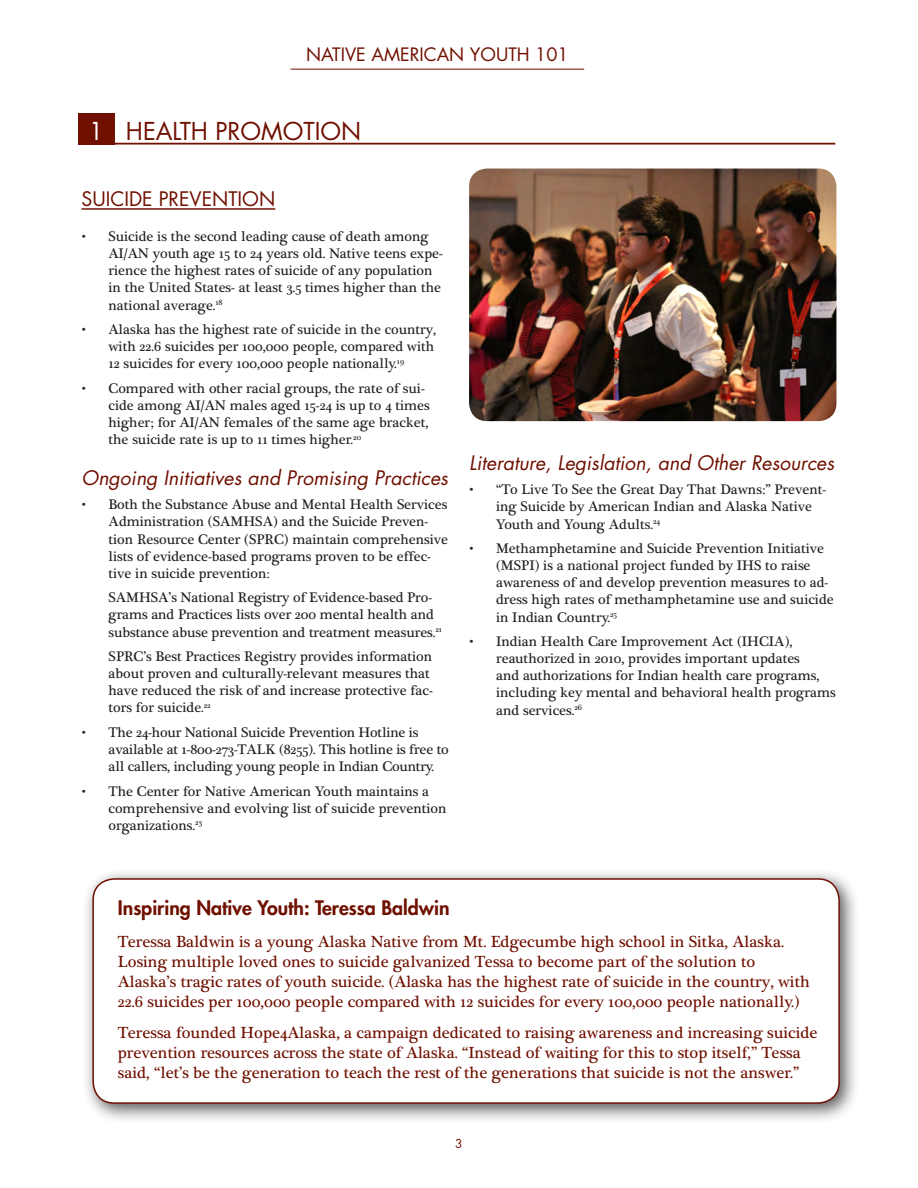
<style>
.page{position:relative;width:918px;height:1188px;background:#fff}
.page>*{position:absolute;margin:0;border:0;box-sizing:border-box;transform-origin:0 0}
.t1{font:24px "Futura";color:#6f1000}
.t2{font:italic 19.5px "Futura";color:#6f1000}
.t3{font:800 19.5px "Futura";color:#6f1000}
.t4{font:19.5px "Futura";color:#6f1000}
.t5{font:18px "Futura";color:#6f1000}
.t6{font:16.5px/19.8px "Plantagenet Cherokee";color:#6f1000}
.t7{font:14.25px/17.1px "Plantagenet Cherokee";color:#231f20}
.t8{font:12px "Futura";color:#6f1000}
.s1{color:#fff}
</style>
<div class="page">
<hr style="left:290px;top:69px;width:294px;height:1px;background:#6f1000">
<div style="left:78px;top:113px;width:37px;height:31px;background:#6f1000"></div>
<hr style="left:111px;top:143px;width:724px;height:2px;background:#6f1000">
<hr style="left:82px;top:208px;width:193px;height:2px;background:#6f1000">
<div style="left:82px;top:868px;width:778px;height:256px;background:#231f20;opacity:.75"></div>
<div style="left:93px;top:879px;width:746px;height:224px;background:#fff;border-radius:21px"></div>
<div style="left:92px;top:878px;width:748px;height:226px;border:2px solid #6f1000;border-radius:21px"></div>
<img style="left:469px;top:169px;width:367px;height:252px">
<p class="t5" style="left:306px;top:42px;width:264px">NATIVE AMERICAN YOUTH 101</p>
<p class="t1" style="left:89px;top:115px;width:274px"><span class="s1">1</span> HEALTH PROMOTION</p>
<p class="t4" style="left:82px;top:185px;width:195px">SUICIDE PREVENTION</p>
<p class="t7" style="left:109px;top:228px;width:336px;text-indent:-27px">• Suicide is the second leading cause of death among AI/AN youth age 15 to 24 years old. Native teens expe&shy;rience the highest rates of suicide of any population in the United States- at least 3.5 times higher than the national average.<sup>18</sup></p>
<p class="t7" style="left:109px;top:321px;width:329px;text-indent:-27px">• Alaska has the highest rate of suicide in the country, with 22.6 suicides per 100,000 people, compared with<br>12 suicides for every 100,000 people nationally.<sup>19</sup></p>
<p class="t7" style="left:109px;top:380px;width:323px;text-indent:-27px">• Compared with other racial groups, the rate of sui&shy;cide among AI/AN males aged 15-24 is up to 4 times higher; for AI/AN females of the same age bracket, the suicide rate is up to 11 times higher.<sup>20</sup></p>
<p class="t2" style="left:82px;top:464px;width:368px">Ongoing Initiatives and Promising Practices</p>
<p class="t7" style="left:109px;top:497px;width:341px;text-indent:-27px">• Both the Substance Abuse and Mental Health Services Administration (SAMHSA) and the Suicide Preven&shy;tion Resource Center (SPRC) maintain comprehensive lists of evidence-based programs proven to be effec&shy;tive in suicide prevention:</p>
<p class="t7" style="left:109px;top:590px;width:335px">SAMHSA’s National Registry of Evidence-based Pro&shy;grams and Practices lists over 200 mental health and substance abuse prevention and treatment measures.<sup>21</sup></p>
<p class="t7" style="left:109px;top:648px;width:326px">SPRC’s Best Practices Registry provides information about proven and culturally-relevant measures that have reduced the risk of and increase protective fac&shy;tors for suicide.<sup>22</sup></p>
<p class="t7" style="left:109px;top:724px;width:342px;text-indent:-27px">• The 24-hour National Suicide Prevention Hotline is available at 1-800-273-TALK (8255). This hotline is free to all callers, including young people in Indian Country.</p>
<p class="t7" style="left:109px;top:783px;width:340px;text-indent:-27px">• The Center for Native American Youth maintains a comprehensive and evolving list of suicide prevention organizations.<sup>23</sup></p>
<p class="t2" style="left:469px;top:449px;width:367px">Literature, Legislation, and Other Resources</p>
<p class="t7" style="left:496px;top:482px;width:332px;text-indent:-27px">• “To Live To See the Great Day That Dawns:” Prevent&shy;ing Suicide by American Indian and Alaska Native<br>Youth and Young Adults.<sup>24</sup></p>
<p class="t7" style="left:496px;top:540px;width:339px;text-indent:-27px">• Methamphetamine and Suicide Prevention Initiative (MSPI) is a national project funded by IHS to raise awareness of and develop prevention measures to ad&shy;dress high rates of methamphetamine use and suicide in Indian Country.<sup>25</sup></p>
<p class="t7" style="left:496px;top:633px;width:341px;text-indent:-27px">• Indian Health Care Improvement Act (IHCIA), reauthorized in 2010, provides important updates<br>and authorizations for Indian health care programs, including key mental and behavioral health programs and services.<sup>26</sup></p>
<p class="t3" style="left:118px;top:895px;width:333px">Inspiring Native Youth: Teressa Baldwin</p>
<p class="t6" style="left:118px;top:932px;width:694px">Teressa Baldwin is a young Alaska Native from Mt. Edgecumbe high school in Sitka, Alaska.<br>Losing multiple loved ones to suicide galvanized Tessa to become part of the solution to Alaska’s tragic rates of youth suicide. (Alaska has the highest rate of suicide in the country, with 22.6 suicides per 100,000 people compared with 12 suicides for every 100,000 people nationally.)</p>
<p class="t6" style="left:118px;top:1024px;width:701px">Teressa founded Hope4Alaska, a campaign dedicated to raising awareness and increasing suicide prevention resources across the state of Alaska. “Instead of waiting for this to stop itself,” Tessa said, “let’s be the generation to teach the rest of the generations that suicide is not the answer.”</p>
<p class="t8" style="left:455px;top:1135px;width:9px">3</p>
</div>
